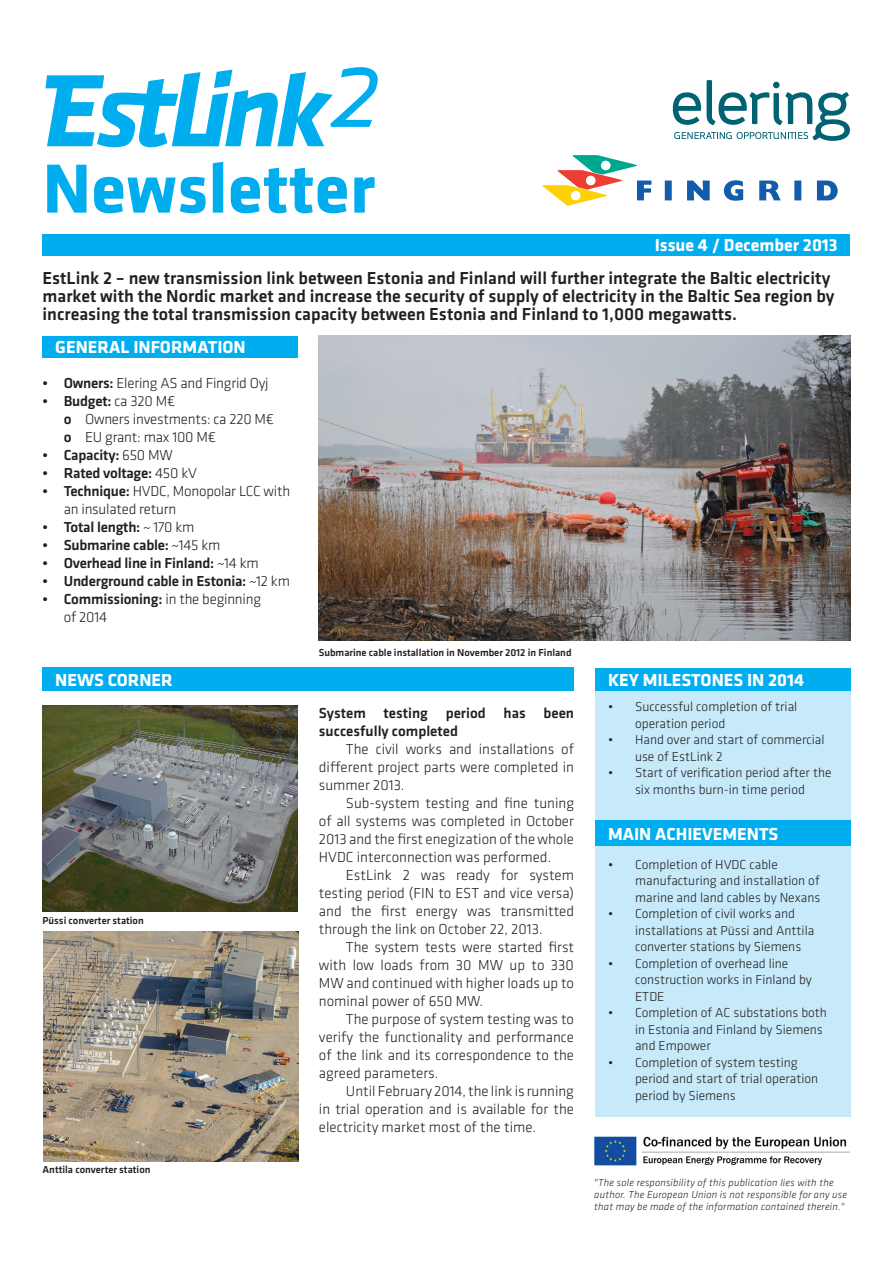
<style>
.page{position:relative;width:893px;height:1263px;background:#fff}
.page>*{position:absolute;margin:0;border:0;box-sizing:border-box;transform-origin:0 0}
.t1{font:700 72px "Klavika QX";color:#00aeef}
.t2{font:500 18px/18px "Klavika QX";color:#231f20}
.t3{font:700 18px "Klavika QX";color:#fff}
.t4{font:300 15px/18px "Klavika QX";color:#231f20;text-align:justify}
.t5{font:500 15px/18px "Klavika QX";letter-spacing:-.015em;color:#231f20}
.t6{font:300 13.5px/16.5px "Klavika QX";color:#231f20}
.t7{font:italic 300 10.5px/12px "Klavika QX";letter-spacing:.02em;color:#231f20}
.t8{font:500 10.5px "Klavika QX";color:#231f20}
.s1{font-weight:500}
.s2{font-weight:300}
</style>
<div class="page">
<svg style="left:673px;top:80px;width:177px;height:61px"></svg>
<div style="left:43px;top:234px;width:807px;height:21px;background:#00aeef"></div>
<svg style="left:543px;top:155px;width:295px;height:51px"></svg>
<svg style="left:45px;top:67px;width:333px;height:80px"></svg>
<div style="left:43px;top:668px;width:531px;height:23px;background:#00aeef"></div>
<div style="left:43px;top:336px;width:255px;height:21px;background:#00aeef"></div>
<div style="left:595px;top:689px;width:255px;height:132px;background:#c6eafa"></div>
<div style="left:595px;top:846px;width:255px;height:271px;background:#c6eafa"></div>
<img style="left:594px;top:1136px;width:256px;height:30px">
<img style="left:319px;top:336px;width:531px;height:305px">
<div style="left:595px;top:668px;width:255px;height:23px;background:#00aeef"></div>
<div style="left:595px;top:820px;width:255px;height:26px;background:#00aeef"></div>
<img style="left:43px;top:706px;width:255px;height:206px">
<img style="left:43px;top:931px;width:255px;height:230px">
<h1 class="t1" style="left:43px;top:137px;width:334px">NEWSLETTER</h1>
<p class="t3" style="left:655px;top:232px;width:185px">ISSUE 4 / DECEMBER 2013</p>
<p class="t2" style="left:43px;top:269px;width:793px">EstLink 2 – new transmission link between Estonia and Finland will further integrate the Baltic electricity market with the Nordic market and increase the security of supply of electricity in the Baltic Sea region by increasing the total transmission capacity between Estonia and Finland to 1,000 megawatts.</p>
<p class="t3" style="left:55px;top:334px;width:190px">GENERAL INFORMATION</p>
<p class="t4" style="left:43px;top:374px;width:228px"><span class="s1">• Owners:</span> Elering AS and Fingrid Oyj</p>
<p class="t4" style="left:64px;top:392px;width:212px;text-align:left;text-indent:-21px"><span class="s1">• Budget:</span> ca 320 M€<br><span class="s1">o</span> Owners investments: ca 220 M€ <span class="s1">o</span> EU grant: max 100 M€</p>
<p class="t5" style="left:43px;top:446px;width:132px">• Capacity: <span class="s2">650 MW</span></p>
<p class="t5" style="left:43px;top:464px;width:156px">• Rated voltage: <span class="s2">450 kV</span></p>
<p class="t4" style="left:64px;top:482px;width:228px;text-indent:-21px"><span class="s1">• Technique:</span> HVDC, Monopolar LCC with an insulated return</p>
<p class="t5" style="left:43px;top:518px;width:153px">• Total length: <span class="s2">~ 170 km</span></p>
<p class="t5" style="left:43px;top:536px;width:179px">• Submarine cable: <span class="s2">~145 km</span></p>
<p class="t5" style="left:43px;top:554px;width:218px">• Overhead line in Finland: <span class="s2">~14 km</span></p>
<p class="t5" style="left:43px;top:572px;width:249px">• Underground cable in Estonia: <span class="s2">~12 km</span></p>
<p class="t4" style="left:64px;top:590px;width:199px;text-indent:-21px"><span class="s1">• Commissioning:</span> in the beginning of 2014</p>
<p class="t3" style="left:55px;top:667px;width:119px">NEWS CORNER</p>
<p class="t8" style="left:43px;top:913px;width:103px">Püssi converter station</p>
<p class="t8" style="left:43px;top:1162px;width:109px">Anttila converter station</p>
<p class="t8" style="left:319px;top:645px;width:254px">Submarine cable installation in November 2012 in Finland</p>
<p class="t5" style="left:319px;top:704px;width:257px">System testing period has been succesfully completed</p>
<p class="t4" style="left:319px;top:740px;width:257px;text-indent:27px">The civil works and installations of different project parts were completed in summer 2013.</p>
<p class="t4" style="left:319px;top:794px;width:257px;text-indent:27px">Sub-system testing and fine tuning of all systems was completed in October 2013 and the first enegization of the whole HVDC interconnection was performed.</p>
<p class="t4" style="left:319px;top:866px;width:257px;text-indent:27px">EstLink 2 was ready for system testing period (FIN to EST and vice versa) and the first energy was transmitted through the link on October 22, 2013.</p>
<p class="t4" style="left:319px;top:938px;width:257px;text-indent:27px">The system tests were started first with low loads from 30 MW up to 330<br>MW and continued with higher loads up to nominal power of 650 MW.</p>
<p class="t4" style="left:319px;top:1010px;width:257px;text-indent:27px">The purpose of system testing was to verify the functionality and performance of the link and its correspondence to the agreed parameters.</p>
<p class="t4" style="left:319px;top:1082px;width:257px;text-indent:27px">Until February 2014, the link is running in trial operation and is available for the electricity market most of the time.</p>
<p class="t3" style="left:608px;top:667px;width:66px">KEY MILESTO</p>
<p class="t3" style="left:712px;top:667px;width:94px">NES IN 2014</p>
<p class="t6" style="left:635px;top:699px;width:164px;text-indent:-27px">• Successful completion of trial operation period</p>
<p class="t6" style="left:635px;top:732px;width:191px;text-indent:-27px">• Hand over and start of commercial use of EstLink 2</p>
<p class="t6" style="left:608px;top:765px;width:225px;text-align:center">• Start of verification period after the six months burn-in time period</p>
<p class="t3" style="left:608px;top:821px;width:117px">MAIN ACHIEVEME</p>
<p class="t3" style="left:747px;top:821px;width:23px">NTS</p>
<p class="t6" style="left:635px;top:856px;width:187px;text-indent:-27px">• Completion of HVDC cable manufacturing and installation of marine and land cables by Nexans</p>
<p class="t6" style="left:635px;top:905px;width:181px;text-indent:-27px">• Completion of civil works and installations at Püssi and Anttila converter stations by Siemens</p>
<p class="t6" style="left:635px;top:955px;width:178px;text-indent:-27px">• Completion of overhead line construction works in Finland by<br>ETDE</p>
<p class="t6" style="left:635px;top:1004px;width:193px;text-indent:-27px">• Completion of AC substations both in Estonia and Finland by Siemens and Empower</p>
<p class="t6" style="left:635px;top:1054px;width:185px;text-indent:-27px">• Completion of system testing period and start of trial operation period by Siemens</p>
<p class="t7" style="left:594px;top:1176px;width:254px">"The sole responsibility of this publication lies with the author. The European Union is not responsible for any use that may be made of the information contained therein."</p>
</div>
